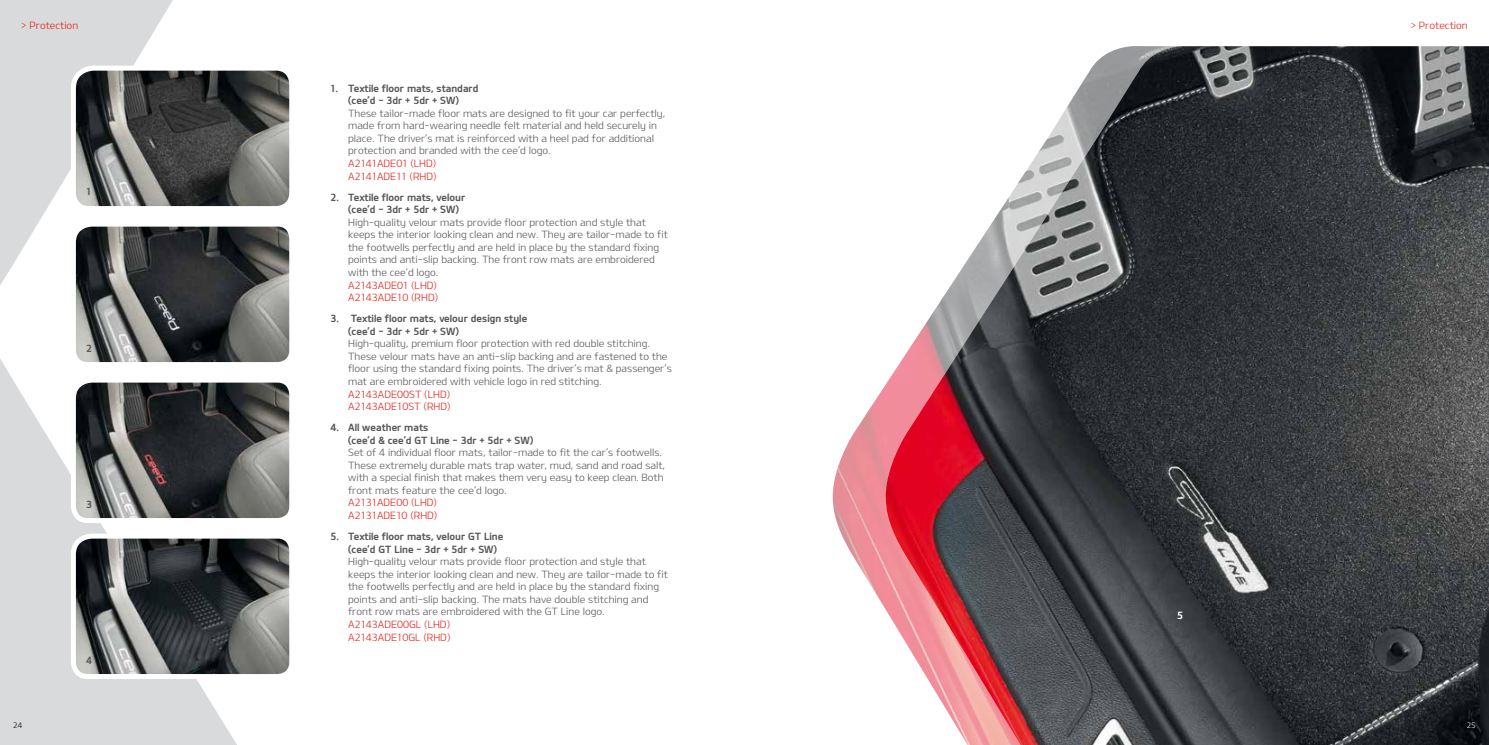
<style>
.page{position:relative;width:1489px;height:745px;background:#fff}
.page>*{position:absolute;margin:0;border:0;box-sizing:border-box;transform-origin:0 0}
.t1{font:10px/12.5px "KIAOTFL";color:#58585a}
.t2{font:10px/12.5px "KIAOTFB";color:#58585a}
.t3{font:10px/12.5px "KIAOTFL";color:#e32119}
.t4{font:10px "KIAOTFB";color:#fff}
.t5{font:7.5px "KIAOTFL";color:#000}
.t6{font:7.5px "KIAOTFL";color:#fff}
</style>
<div class="page">
<svg style="left:0;top:0;width:236px;height:744px;fill:#d9dadb"></svg>
<img style="left:1181px;top:46px;width:307px;height:698px">
<svg style="left:832px;top:46px;width:349px;height:698px"></svg>
<svg style="left:68px;top:63px;width:222px;height:150px"></svg>
<svg style="left:68px;top:219px;width:222px;height:150px"></svg>
<svg style="left:68px;top:375px;width:222px;height:306px"></svg>
<p class="t3" style="left:21px;top:19px;width:58px">&gt; Protection</p>
<p class="t3" style="left:1410px;top:19px;width:58px">&gt; Protection</p>
<p class="t5" style="left:13px;top:720px;width:10px">24</p>
<p class="t2" style="left:86px;top:185px;width:7px">1</p>
<p class="t2" style="left:86px;top:341px;width:8px">2</p>
<p class="t2" style="left:86px;top:497px;width:8px">3</p>
<p class="t2" style="left:86px;top:653px;width:7px">4</p>
<p class="t2" style="left:330px;top:82px;width:150px;text-align:center">1. Textile floor mats, standard (cee’d - 3dr + 5dr + SW)</p>
<p class="t1" style="left:348px;top:107px;width:318px">These tailor-made floor mats are designed to fit your car perfectly, made from hard-wearing needle felt material and held securely in place. The driver’s mat is reinforced with a heel pad for additional protection and branded with the cee’d logo.</p>
<p class="t3" style="left:348px;top:157px;width:90px">A2141ADE01 (LHD)<br>A2141ADE11 (RHD)</p>
<p class="t2" style="left:348px;top:191px;width:119px;text-indent:-18px">2. Textile floor mats, velour (cee’d - 3dr + 5dr + SW)</p>
<p class="t1" style="left:348px;top:216px;width:321px">High-quality velour mats provide floor protection and style that keeps the interior looking clean and new. They are tailor-made to fit the footwells perfectly and are held in place by the standard fixing points and anti-slip backing. The front row mats are embroidered with the cee’d logo.</p>
<p class="t3" style="left:348px;top:278px;width:92px">A2143ADE01 (LHD)<br>A2143ADE10 (RHD)</p>
<p class="t2" style="left:348px;top:312px;width:181px;text-indent:-18px">3. Textile floor mats, velour design style (cee’d - 3dr + 5dr + SW)</p>
<p class="t1" style="left:348px;top:337px;width:325px">High-quality, premium floor protection with red double stitching.<br>These velour mats have an anti-slip backing and are fastened to the floor using the standard fixing points. The driver’s mat &amp; passenger’s mat are embroidered with vehicle logo in red stitching.</p>
<p class="t3" style="left:348px;top:387px;width:104px">A2143ADE00ST (LHD)<br>A2143ADE10ST (RHD)</p>
<p class="t2" style="left:348px;top:421px;width:186px;text-indent:-18px">4. All weather mats<br>(cee’d &amp; cee’d GT Line - 3dr + 5dr + SW)</p>
<p class="t1" style="left:348px;top:446px;width:318px">Set of 4 individual floor mats, tailor-made to fit the car’s footwells.<br>These extremely durable mats trap water, mud, sand and road salt, with a special finish that makes them very easy to keep clean. Both front mats feature the cee’d logo.</p>
<p class="t3" style="left:348px;top:496px;width:91px">A2131ADE00 (LHD)<br>A2131ADE10 (RHD)</p>
<p class="t2" style="left:348px;top:530px;width:157px;text-indent:-18px">5. Textile floor mats, velour GT Line (cee’d GT Line - 3dr + 5dr + SW)</p>
<p class="t1" style="left:348px;top:555px;width:321px">High-quality velour mats provide floor protection and style that keeps the interior looking clean and new. They are tailor-made to fit the footwells perfectly and are held in place by the standard fixing points and anti-slip backing. The mats have double stitching and front row mats are embroidered with the GT Line logo.</p>
<p class="t3" style="left:348px;top:617px;width:104px">A2143ADE00GL (LHD)<br>A2143ADE10GL (RHD)</p>
<p class="t4" style="left:1176px;top:608px;width:7px">5</p>
<p class="t6" style="left:1466px;top:720px;width:10px">25</p>
</div>
